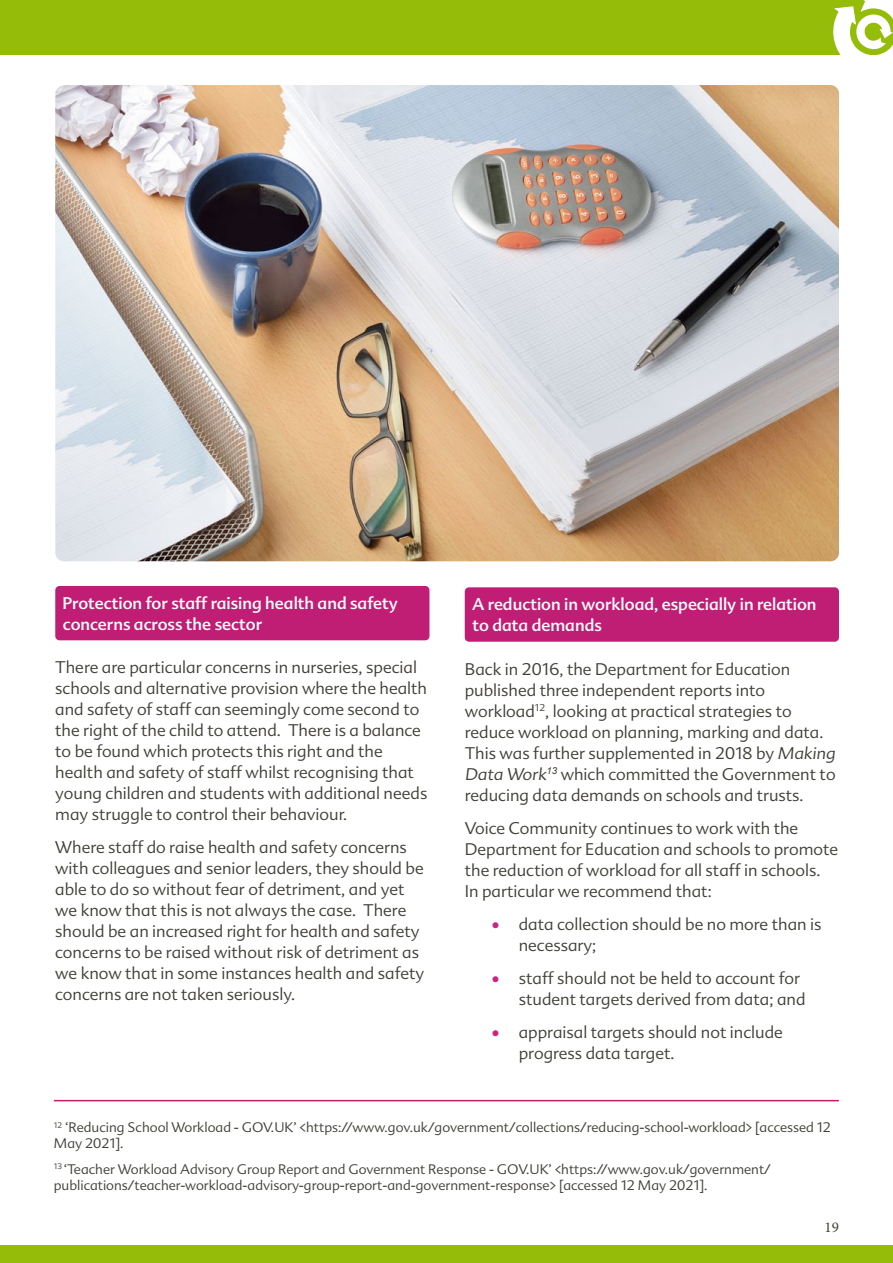
<style>
.page{position:relative;width:893px;height:1263px;background:#fff}
.page>*{position:absolute;margin:0;border:0;box-sizing:border-box;transform-origin:0 0}
.t1{font:300 16.5px/21px "Advert OT";color:#414038}
.t2{font:16.5px/21px "Advert OT";color:#fff}
.t3{font:15px "Minion Pro";color:#414038}
.t4{font:300 13.5px/16.2px "Advert OT";color:#414038}
.s1{color:#cb2381}
</style>
<div class="page">
<div style="left:0;top:1245px;width:893px;height:18px;background:#96bc0a"></div>
<div style="left:55px;top:586px;width:374px;height:54px;background:#bf1e74;border-radius:4px"></div>
<div style="left:465px;top:587px;width:374px;height:55px;background:#bf1e74;border-radius:4px"></div>
<hr style="left:54px;top:1100px;width:785px;height:1px;background:#bf1e74">
<div style="left:0;top:0;width:893px;height:54px;background:#96bc0a"></div>
<img style="left:55px;top:85px;width:784px;height:476px">
<svg style="left:830px;top:0;width:63px;height:55px"></svg>
<p class="t2" style="left:63px;top:593px;width:337px">Protection for staff raising health and safety concerns across the sector</p>
<p class="t1" style="left:55px;top:657px;width:374px">There are particular concerns in nurseries, special schools and alternative provision where the health and safety of staff can seemingly come second to the right of the child to attend. There is a balance to be found which protects this right and the health and safety of staff whilst recognising that young children and students with additional needs may struggle to control their behaviour.</p>
<p class="t1" style="left:55px;top:837px;width:370px">Where staff do raise health and safety concerns with colleagues and senior leaders, they should be able to do so without fear of detriment, and yet we know that this is not always the case. There should be an increased right for health and safety concerns to be raised without risk of detriment as we know that in some instances health and safety concerns are not taken seriously.</p>
<p class="t2" style="left:472px;top:594px;width:346px">A reduction in workload, especially in relation to data demands</p>
<p class="t1" style="left:465px;top:658px;width:375px">Back in 2016, the Department for Education published three independent reports into workload<sup>12</sup>, looking at practical strategies to reduce workload on planning, marking and data.<br>This was further supplemented in 2018 by Making Data Work<sup>13</sup> which committed the Government to reducing data demands on schools and trusts.</p>
<p class="t1" style="left:465px;top:817px;width:375px">Voice Community continues to work with the Department for Education and schools to promote the reduction of workload for all staff in schools.<br>In particular we recommend that:</p>
<p class="t1" style="left:519px;top:913px;width:304px;text-indent:-27px"><span class="s1">•</span> data collection should be no more than is necessary;</p>
<p class="t1" style="left:519px;top:967px;width:288px;text-indent:-27px"><span class="s1">•</span> staff should not be held to account for student targets derived from data; and</p>
<p class="t1" style="left:519px;top:1021px;width:266px;text-indent:-27px"><span class="s1">•</span> appraisal targets should not include progress data target.</p>
<p class="t4" style="left:54px;top:1119px;width:779px"><sup>12</sup> ‘Reducing School Workload - GOV.UK’ &lt;https://www.gov.uk/government/collections/reducing-school-workload&gt; [accessed 12<br>May 2021].</p>
<p class="t4" style="left:54px;top:1161px;width:718px"><sup>13</sup> ‘Teacher Workload Advisory Group Report and Government Response - GOV.UK’ &lt;https://www.gov.uk/government/ publications/teacher-workload-advisory-group-report-and-government-response&gt; [accessed 12 May 2021].</p>
<p class="t3" style="left:825px;top:1217px;width:16px">19</p>
</div>
